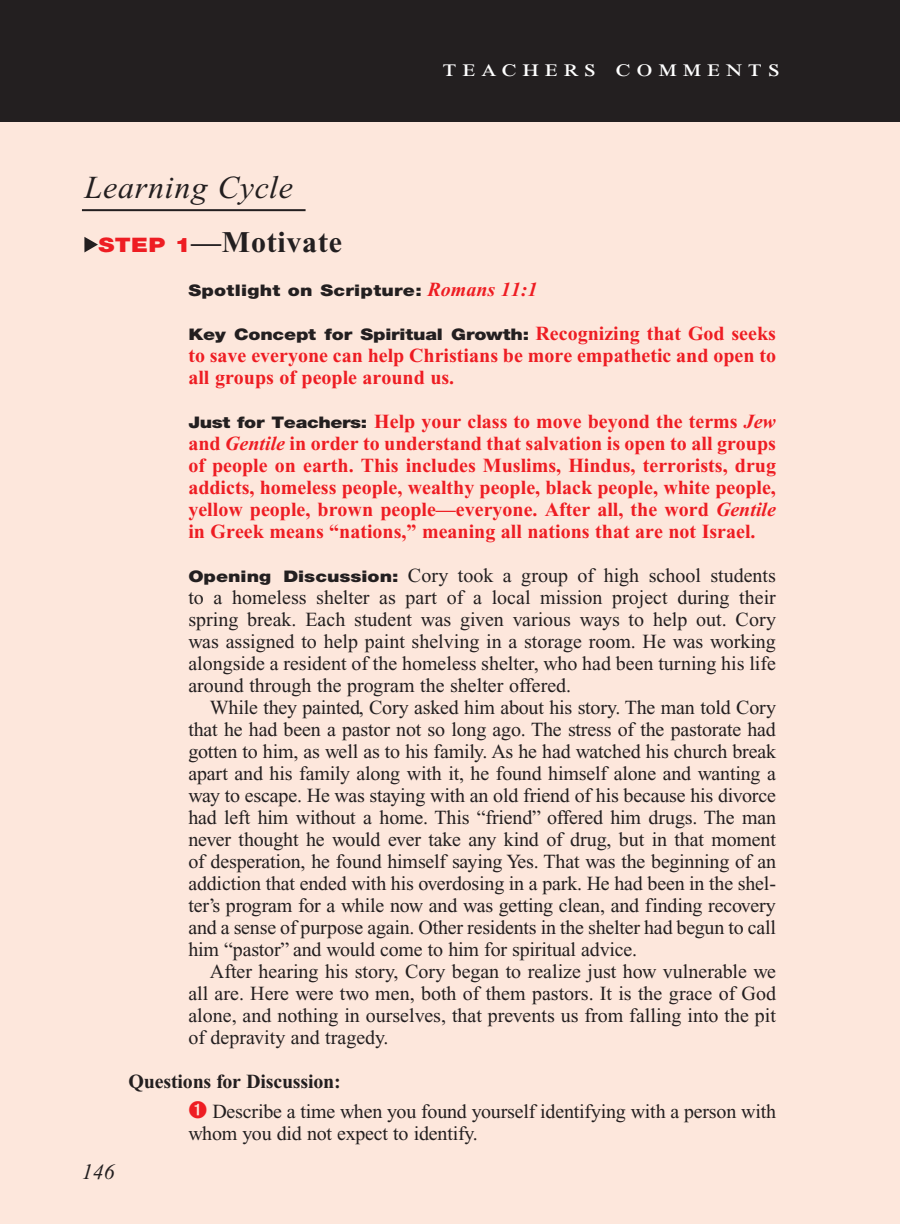
<style>
.page{position:relative;width:900px;height:1224px;background:#fff}
.page>*{position:absolute;margin:0;border:0;box-sizing:border-box;transform-origin:0 0}
.Main_Head_Teachers_C{font:italic 32px "Times New Roman PS Std";letter-spacing:.025em;color:#231f20}
.T_Aim_bodyXindent{font:700 30px "Times New Roman PS Std";letter-spacing:.025em;color:#231f20}
.Teachers_Comments_He{font:24px "Times New Roman PS Std";letter-spacing:.2em;color:#fff;scale:1.2 1}
.PageNumbers{font:italic 22px "Times New Roman PS Std";color:#231f20}
.Objectives_Body_Text{font:20px/22px "Times New Roman PS Std";color:#231f20;text-align:justify}
.Objectives_Body_Text-2{font:700 20px/22px "Times New Roman PS Std";color:#ee1d23}
.Bulleted_Points1{font:20px/22px "Times New Roman PS Std";letter-spacing:-.01em;color:#231f20}
.Roman_Numeral_Sub_He{font:700 20px "Times New Roman PS Std";letter-spacing:-.01em;color:#231f20}
.Objectives_Body_Text-3{font:900 16px "Helvetica Neue LT Std";letter-spacing:-.01em;color:#231f20;scale:1.2 1}
.Objectives_Body_Text-4{font:900 16px "Helvetica Neue LT Std";letter-spacing:.015em;color:#231f20;scale:1.2 1}
.s1{font-family:"Helvetica Neue LT Std";font-weight:900;font-size:20px;color:#ee1d23}
.s2{font-family:"Times New Roman PS Std";font-weight:700;font-style:italic;font-size:20px;color:#ee1d23}
.s3{font-family:"Times New Roman PS Std";font-weight:700;font-size:20px;color:#ee1d23}
.s4{font-family:"Helvetica Neue LT Std";font-weight:900;font-size:16px;color:#231f20}
.s5{font-style:italic}
.s6{font-family:"Helvetica Neue LT Std";font-weight:900;font-size:16px}
</style>
<div class="page">
<div style="left:0;top:118px;width:900px;height:1106px;background:#fde7dc"></div>
<svg style="left:84px;top:237px;width:14px;height:15px"></svg>
<hr style="left:82px;top:209px;width:224px;height:2px;background:#231f20">
<div style="left:0;top:0;width:900px;height:122px;background:#231f20"></div>
<p class="Teachers_Comments_He" style="left:443px;top:55px;width:283px">teachers comments</p>
<p class="Main_Head_Teachers_C" style="left:84px;top:170px;width:210px">Learning Cycle</p>
<p class="T_Aim_bodyXindent" style="left:98px;top:226px;width:245px"><span class="s1">STEP 1</span>—Motivate</p>
<p class="Objectives_Body_Text-4" style="left:188px;top:281px;width:292px">Spotlight on Scripture: <span class="s2">Romans 11:1</span></p>
<p class="Objectives_Body_Text-3" style="left:188px;top:325px;width:491px">Key Concept for Spiritual Growth: <span class="s3">Recognizing that God seeks</span></p>
<p class="Objectives_Body_Text-2" style="left:188px;top:345px;width:589px">to save everyone can help Christians be more empathetic and open to all groups of people around us.</p>
<p class="Objectives_Body_Text-2" style="left:188px;top:411px;width:589px;text-align:justify"><span class="s4">Just for Teachers:</span> Help your class to move beyond the terms <span class="s5">Jew </span>and <span class="s5">Gentile</span> in order to understand that salvation is open to all groups of people on earth. This includes Muslims, Hindus, terrorists, drug addicts, homeless people, wealthy people, black people, white people, yellow people, brown people—everyone. After all, the word <span class="s5">Gentile </span>in Greek means “nations,” meaning all nations that are not Israel.</p>
<p class="Objectives_Body_Text" style="left:188px;top:565px;width:589px"><span class="s6">Opening Discussion:</span> Cory took a group of high school students to a homeless shelter as part of a local mission project during their spring break. Each student was given various ways to help out. Cory was assigned to help paint shelving in a storage room. He was working alongside a resident of the homeless shelter, who had been turning his life around through the program the shelter offered.</p>
<p class="Objectives_Body_Text" style="left:188px;top:697px;width:589px;text-indent:22px">While they painted, Cory asked him about his story. The man told Cory that he had been a pastor not so long ago. The stress of the pastorate had gotten to him, as well as to his family. As he had watched his church break apart and his family along with it, he found himself alone and wanting a way to escape. He was staying with an old friend of his because his divorce had left him without a home. This “friend” offered him drugs. The man never thought he would ever take any kind of drug, but in that moment of desperation, he found himself saying Yes. That was the beginning of an addiction that ended with his overdosing in a park. He had been in the shel&shy;ter’s program for a while now and was getting clean, and finding recovery and a sense of purpose again. Other residents in the shelter had begun to call him “pastor” and would come to him for spiritual advice.</p>
<p class="Objectives_Body_Text" style="left:188px;top:961px;width:589px;text-indent:22px">After hearing his story, Cory began to realize just how vulnerable we all are. Here were two men, both of them pastors. It is the grace of God alone, and nothing in ourselves, that prevents us from falling into the pit of depravity and tragedy.</p>
<p class="Roman_Numeral_Sub_He" style="left:129px;top:1071px;width:214px">Questions for Discussion:</p>
<p class="Bulleted_Points1" style="left:188px;top:1101px;width:589px;text-indent:24px">Describe a time when you found yourself identifying with a person with whom you did not expect to identify.</p>
<p class="PageNumbers" style="left:91px;top:1158px;width:34px">146</p>
<p class="PageNumbers" style="left:82px;top:1160px;width:34px">146</p>
</div>
